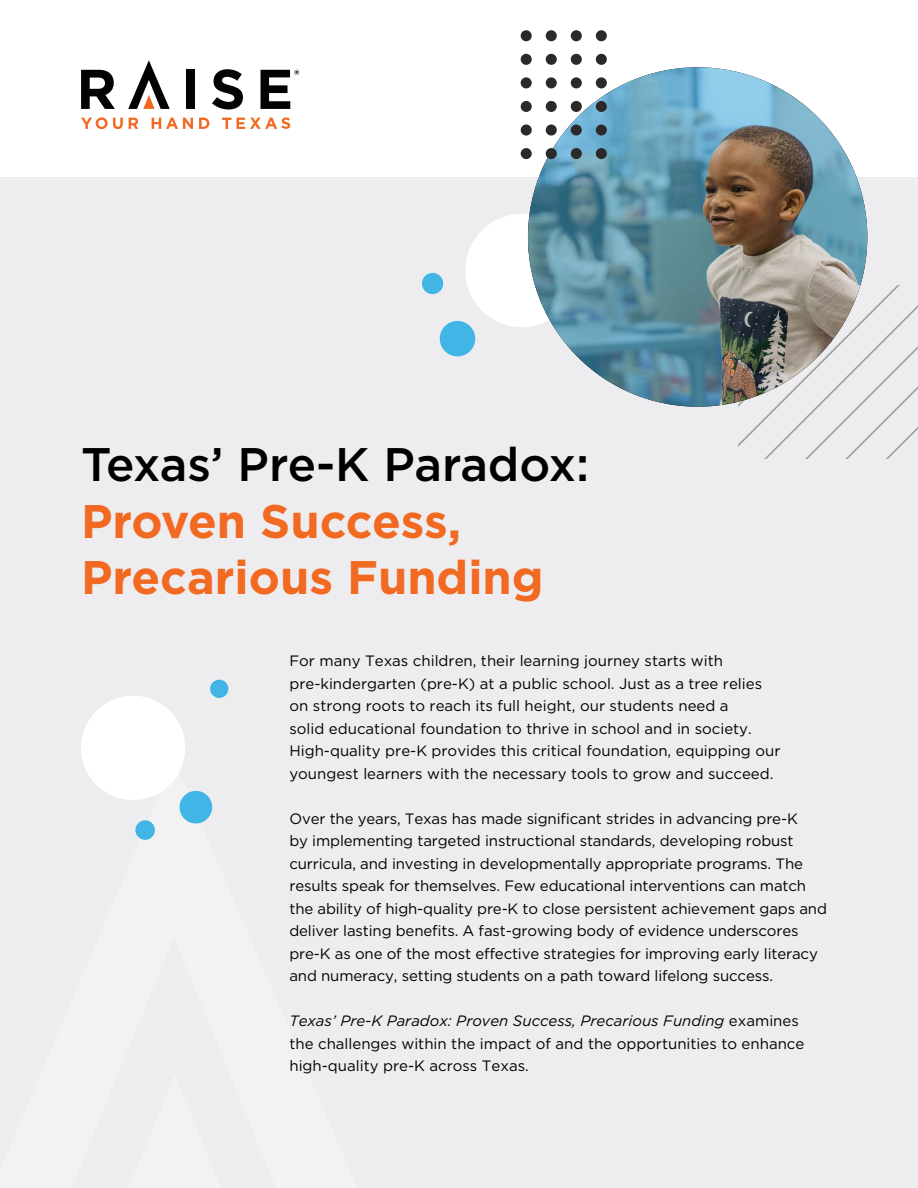
<style>
.page{position:relative;width:918px;height:1188px;background:#fff}
.page>*{position:absolute;margin:0;border:0;box-sizing:border-box;transform-origin:0 0}
.t1{font:700 47.1px/56.4px "Gotham";color:#f26921}
.t2{font:500 47.1px "Gotham";letter-spacing:-.01em;color:#000}
.t3{font:15px/22.5px "Gotham";letter-spacing:-.01em;color:#000}
.s1{font-style:italic}
</style>
<div class="page">
<div style="left:0;top:177px;width:918px;height:1011px;background:#ededf0"></div>
<svg style="left:739px;top:285px;width:179px;height:173px"></svg>
<div style="left:465px;top:214px;width:114px;height:113px;background:#fff;border-radius:50%"></div>
<div style="left:440px;top:321px;width:35px;height:35px;background:#40b5e6;border-radius:50%"></div>
<div style="left:422px;top:273px;width:21px;height:21px;background:#40b5e6;border-radius:50%"></div>
<img style="left:528px;top:67px;width:339px;height:340px;border-radius:170px">
<svg style="left:81px;top:70px;width:34px;height:39px"></svg>
<div style="left:186px;top:70px;width:9px;height:39px;background:#030303"></div>
<svg style="left:212px;top:69px;width:31px;height:40px"></svg>
<svg style="left:128px;top:60px;width:42px;height:49px"></svg>
<svg style="left:261px;top:70px;width:38px;height:39px"></svg>
<svg style="left:81px;top:117px;width:42px;height:12px"></svg>
<svg style="left:129px;top:118px;width:9px;height:11px"></svg>
<svg style="left:152px;top:118px;width:41px;height:11px"></svg>
<svg style="left:199px;top:118px;width:11px;height:11px"></svg>
<svg style="left:222px;top:118px;width:9px;height:11px"></svg>
<svg style="left:237px;top:117px;width:53px;height:12px"></svg>
<div style="left:521px;top:30px;width:11px;height:11px;background:#2b2929;border-radius:50%"></div>
<div style="left:546px;top:30px;width:11px;height:11px;background:#2b2929;border-radius:50%"></div>
<div style="left:571px;top:30px;width:11px;height:11px;background:#2b2929;border-radius:50%"></div>
<div style="left:596px;top:30px;width:11px;height:11px;background:#2b2929;border-radius:50%"></div>
<div style="left:521px;top:54px;width:11px;height:11px;background:#2b2929;border-radius:50%"></div>
<div style="left:546px;top:54px;width:11px;height:11px;background:#2b2929;border-radius:50%"></div>
<div style="left:571px;top:54px;width:11px;height:11px;background:#2b2929;border-radius:50%"></div>
<div style="left:596px;top:54px;width:11px;height:11px;background:#2b2929;border-radius:50%"></div>
<div style="left:521px;top:77px;width:11px;height:11px;background:#2b2929;border-radius:50%"></div>
<div style="left:546px;top:77px;width:11px;height:11px;background:#2b2929;border-radius:50%"></div>
<div style="left:571px;top:77px;width:11px;height:11px;background:#2b2929;border-radius:50%"></div>
<div style="left:596px;top:77px;width:11px;height:11px;background:#2b2929;border-radius:50%"></div>
<div style="left:521px;top:101px;width:11px;height:11px;background:#2b2929;border-radius:50%"></div>
<div style="left:546px;top:101px;width:11px;height:11px;background:#2b2929;border-radius:50%"></div>
<div style="left:571px;top:101px;width:11px;height:11px;background:#2b2929;border-radius:50%"></div>
<div style="left:596px;top:101px;width:11px;height:11px;background:#2b2929;border-radius:50%"></div>
<div style="left:521px;top:124px;width:11px;height:12px;background:#2b2929;border-radius:50%"></div>
<div style="left:546px;top:124px;width:11px;height:12px;background:#2b2929;border-radius:50%"></div>
<div style="left:571px;top:124px;width:11px;height:12px;background:#2b2929;border-radius:50%"></div>
<div style="left:596px;top:124px;width:11px;height:12px;background:#2b2929;border-radius:50%"></div>
<div style="left:521px;top:148px;width:11px;height:11px;background:#2b2929;border-radius:50%"></div>
<div style="left:546px;top:148px;width:11px;height:11px;background:#2b2929;border-radius:50%"></div>
<div style="left:571px;top:148px;width:11px;height:11px;background:#2b2929;border-radius:50%"></div>
<div style="left:596px;top:148px;width:11px;height:11px;background:#2b2929;border-radius:50%"></div>
<div style="left:81px;top:696px;width:104px;height:104px;background:#fff;border-radius:50%"></div>
<div style="left:210px;top:680px;width:18px;height:18px;background:#40b5e6;border-radius:50%"></div>
<div style="left:180px;top:791px;width:32px;height:32px;background:#40b5e6;border-radius:50%"></div>
<div style="left:135px;top:820px;width:20px;height:20px;background:#40b5e6;border-radius:50%"></div>
<h1 class="t2" style="left:81px;top:438px;width:510px">Texas’ Pre-K Paradox:</h1>
<h1 class="t1" style="left:81px;top:492px;width:464px">Proven Success,<br>Precarious Funding</h1>
<p class="t3" style="left:289px;top:649px;width:492px">For many Texas children, their learning journey starts with pre-kindergarten (pre-K) at a public school. Just as a tree relies on strong roots to reach its full height, our students need a<br>solid educational foundation to thrive in school and in society.<br>High-quality pre-K provides this critical foundation, equipping our youngest learners with the necessary tools to grow and succeed.</p>
<p class="t3" style="left:289px;top:807px;width:539px">Over the years, Texas has made significant strides in advancing pre-K<br>by implementing targeted instructional standards, developing robust curricula, and investing in developmentally appropriate programs. The results speak for themselves. Few educational interventions can match the ability of high-quality pre-K to close persistent achievement gaps and deliver lasting benefits. A fast-growing body of evidence underscores pre-K as one of the most effective strategies for improving early literacy and numeracy, setting students on a path toward lifelong success.</p>
<p class="t3" style="left:289px;top:1009px;width:516px"><span class="s1">Texas’ Pre-K Paradox: Proven Success, Precarious Funding</span> examines the challenges within the impact of and the opportunities to enhance high-quality pre-K across Texas.</p>
</div>
